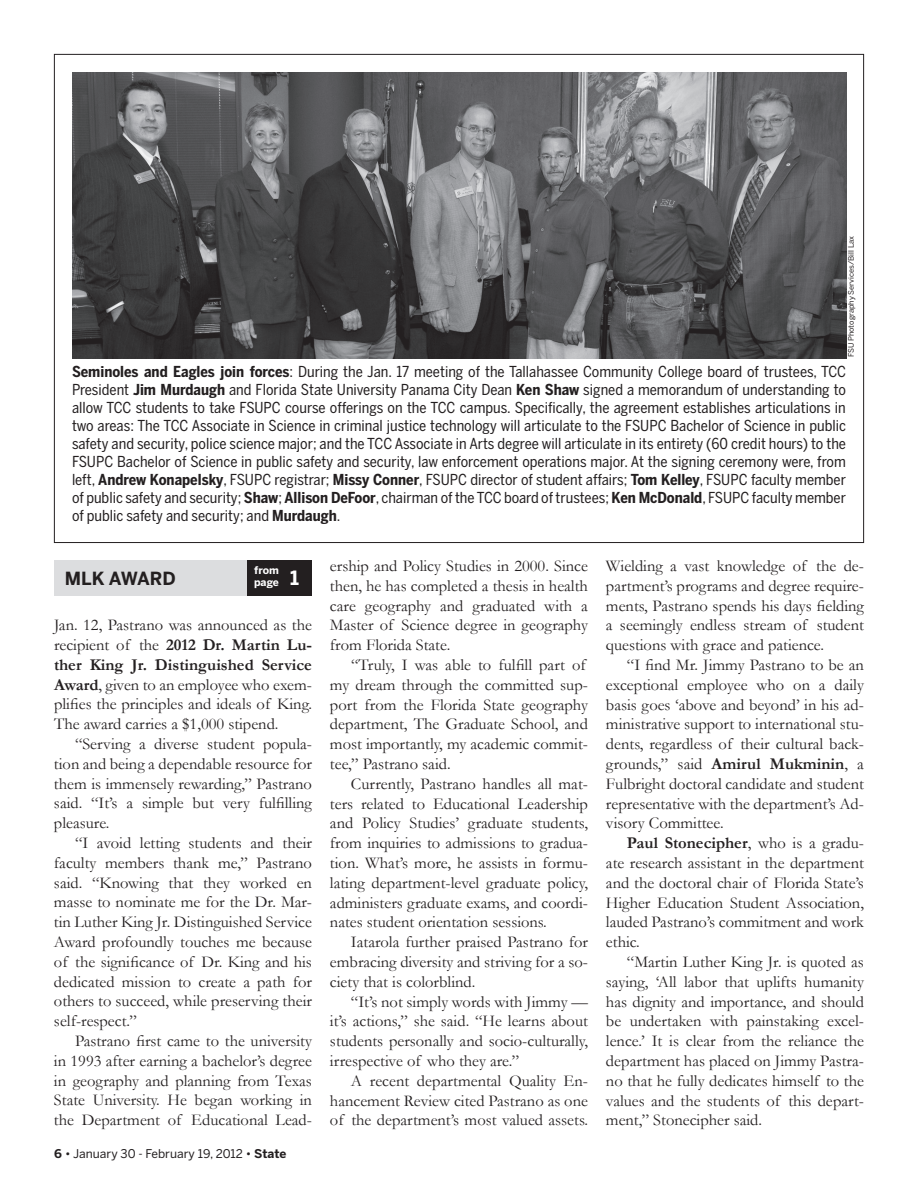
<style>
.page{position:relative;width:918px;height:1188px;background:#fff}
.page>*{position:absolute;margin:0;border:0;box-sizing:border-box;transform-origin:0 0}
.t1{font:700 19.5px "Benton Sans";color:#fff}
.t2{font:700 18px "Benton Sans";color:#231f20}
.t3{font:16.5px/19.8px "Garamond";color:#231f20;text-align:justify}
.t4{font:15px/18px "Benton Sans Cond";color:#231f20;text-align:justify}
.t5{font:12px "Benton Sans";color:#231f20}
.t6{font:700 10.5px/12px "Benton Sans";letter-spacing:-.005em;color:#fff}
.t7{font:7.5px "Benton Sans";color:#231f20}
.s1{font-weight:700}
</style>
<div class="page">
<img style="left:72px;top:73px;width:774px;height:285px">
<div style="left:54px;top:561px;width:192px;height:35px;background:#dcdddf"></div>
<div style="left:248px;top:560px;width:64px;height:36px;background:#231f20"></div>
<p class="t7" style="left:847px;top:357px;width:123px;rotate:-90deg">FSU Photography Services/Bill Lax</p>
<p class="t4" style="left:72px;top:363px;width:776px"><span class="s1">Seminoles and Eagles join forces</span>: During the Jan. 17 meeting of the Tallahassee Community College board of trustees, TCC President <span class="s1">Jim Murdaugh</span> and Florida State University Panama City Dean <span class="s1">Ken Shaw</span> signed a memorandum of understanding to allow TCC students to take FSUPC course offerings on the TCC campus. Specifically, the agreement establishes articulations in two areas: The TCC Associate in Science in criminal justice technology will articulate to the FSUPC Bachelor of Science in public safety and security, police science major; and the TCC Associate in Arts degree will articulate in its entirety (60 credit hours) to the FSUPC Bachelor of Science in public safety and security, law enforcement operations major. At the signing ceremony were, from left, <span class="s1">Andrew Konapelsky</span>, FSUPC registrar; <span class="s1">Missy Conner</span>, FSUPC director of student affairs; <span class="s1">Tom Kelley</span>, FSUPC faculty member of public safety and security; <span class="s1">Shaw</span>; <span class="s1">Allison DeFoor</span>, chairman of the TCC board of trustees; <span class="s1">Ken McDonald</span>, FSUPC faculty member of public safety and security; and <span class="s1">Murdaugh</span>.</p>
<p class="t6" style="left:254px;top:564px;width:26px">from page</p>
<p class="t3" style="left:54px;top:615px;width:260px">Jan. 12, Pastrano was announced as the recipient of the <span class="s1">2012 Dr. Martin Lu&shy;ther King Jr. Distinguished Service Award</span>, given to an employee who exem&shy;plifies the principles and ideals of King.<br>The award carries a $1,000 stipend.</p>
<p class="t3" style="left:54px;top:734px;width:260px;text-indent:21px">“Serving a diverse student popula&shy;tion and being a dependable resource for them is immensely rewarding,” Pastrano said. “It’s a simple but very fulfilling pleasure.</p>
<p class="t3" style="left:54px;top:833px;width:260px;text-indent:21px">“I avoid letting students and their faculty members thank me,” Pastrano said. “Knowing that they worked en masse to nominate me for the Dr. Mar&shy;tin Luther King Jr. Distinguished Service Award profoundly touches me because of the significance of Dr. King and his dedicated mission to create a path for others to succeed, while preserving their self-respect.”</p>
<p class="t3" style="left:54px;top:1031px;width:260px;text-indent:21px">Pastrano first came to the university in 1993 after earning a bachelor’s degree in geography and planning from Texas State University. He began working in the Department of Educational Lead-</p>
<p class="t2" style="left:65px;top:567px;width:113px">MLK AWARD</p>
<p class="t1" style="left:290px;top:566px;width:10px">1</p>
<p class="t5" style="left:54px;top:1147px;width:234px"><span class="s1">6</span> • January 30 - February 19, 2012 • <span class="s1">State</span></p>
<p class="t3" style="left:330px;top:556px;width:260px">ership and Policy Studies in 2000. Since then, he has completed a thesis in health care geography and graduated with a Master of Science degree in geography from Florida State.</p>
<p class="t3" style="left:330px;top:655px;width:260px;text-align:left;text-indent:21px">“Truly, I was able to fulfill part of my dream through the committed sup&shy;port from the Florida State geography department, The Graduate School, and most importantly, my academic commit&shy;tee,” Pastrano said.</p>
<p class="t3" style="left:330px;top:774px;width:260px;text-indent:21px">Currently, Pastrano handles all mat&shy;ters related to Educational Leadership and Policy Studies’ graduate students, from inquiries to admissions to gradua&shy;tion. What’s more, he assists in formu&shy;lating department-level graduate policy, administers graduate exams, and coordi&shy;nates student orientation sessions.</p>
<p class="t3" style="left:330px;top:932px;width:260px;text-indent:21px">Iatarola further praised Pastrano for embracing diversity and striving for a so&shy;ciety that is colorblind.</p>
<p class="t3" style="left:330px;top:991px;width:259px;text-indent:21px">“It’s not simply words with Jimmy — it’s actions,” she said. “He learns about students personally and socio-culturally, irrespective of who they are.”</p>
<p class="t3" style="left:330px;top:1071px;width:260px;text-indent:21px">A recent departmental Quality En&shy;hancement Review cited Pastrano as one of the department’s most valued assets.</p>
<p class="t3" style="left:606px;top:556px;width:260px">Wielding a vast knowledge of the de&shy;partment’s programs and degree require&shy;ments, Pastrano spends his days fielding a seemingly endless stream of student questions with grace and patience.</p>
<p class="t3" style="left:606px;top:655px;width:260px;text-indent:21px">“I find Mr. Jimmy Pastrano to be an exceptional employee who on a daily basis goes ‘above and beyond’ in his ad&shy;ministrative support to international stu&shy;dents, regardless of their cultural back&shy;grounds,” said <span class="s1">Amirul Mukminin</span>, a Fulbright doctoral candidate and student representative with the department’s Ad&shy;visory Committee.</p>
<p class="t3" style="left:606px;top:833px;width:260px;text-indent:21px"><span class="s1">Paul Stonecipher</span>, who is a gradu&shy;ate research assistant in the department and the doctoral chair of Florida State’s Higher Education Student Association, lauded Pastrano’s commitment and work ethic.</p>
<p class="t3" style="left:606px;top:952px;width:260px;text-indent:21px">“Martin Luther King Jr. is quoted as saying, ‘All labor that uplifts humanity has dignity and importance, and should be undertaken with painstaking excel&shy;lence.’ It is clear from the reliance the department has placed on Jimmy Pastra&shy;no that he fully dedicates himself to the values and the students of this depart&shy;ment,” Stonecipher said.</p>
</div>
